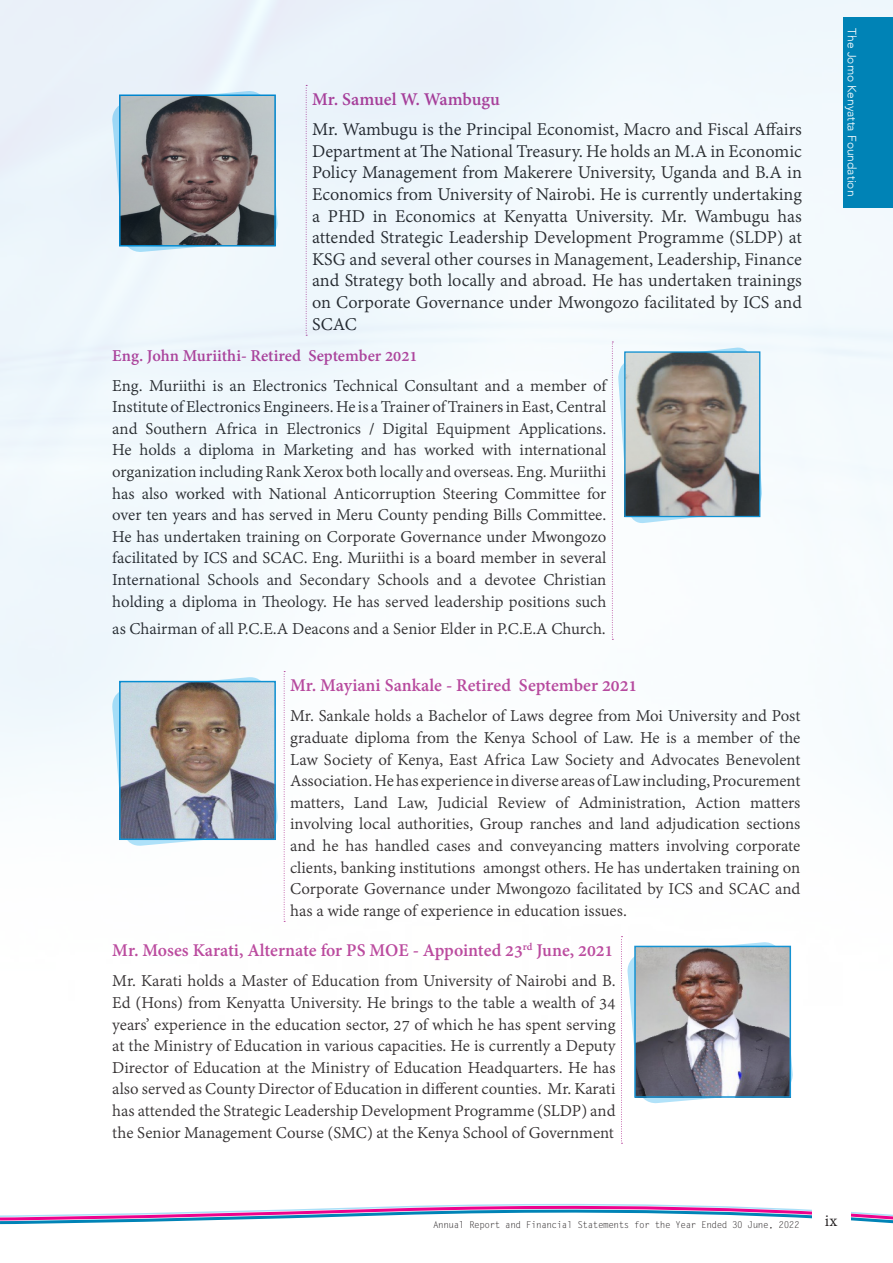
<style>
.page{position:relative;width:893px;height:1263px;background:#fff}
.page>*{position:absolute;margin:0;border:0;box-sizing:border-box;transform-origin:0 0}
.t1{font:19.5px/21.6px "Adobe Devanagari";color:#231f20;text-align:justify}
.t2{font:700 19.5px "Adobe Devanagari";color:#b53b96}
.t3{font:18px/21.6px "Adobe Devanagari";color:#231f20;text-align:justify}
.t4{font:700 18px "Adobe Devanagari";color:#b53b96}
.t5{font:300 12px "Avenir";color:#fff}
.t6{font:9.3px "Letter Gothic Std";letter-spacing:-.05em;color:#231f20}
</style>
<div class="page">
<img style="left:0;top:0;width:893px;height:1144px">
<svg style="left:0;top:1203px;width:893px;height:22px"></svg>
<div style="left:812px;top:1204px;width:38px;height:32px;background:#fff"></div>
<div style="left:844px;top:17px;width:49px;height:190px;background:#0083b6"></div>
<p class="t2" style="left:312px;top:88px;width:189px">Mr. Samuel W. Wambugu</p>
<p class="t1" style="left:312px;top:120px;width:491px">Mr. Wambugu is the Principal Economist, Macro and Fiscal Affairs Department at The National Treasury. He holds an M.A in Economic Policy Management from Makerere University, Uganda and B.A in Economics from University of Nairobi. He is currently undertaking a PHD in Economics at Kenyatta University. Mr. Wambugu has attended Strategic Leadership Development Programme (SLDP) at KSG and several other courses in Management, Leadership, Finance and Strategy both locally and abroad. He has undertaken trainings on Corporate Governance under Mwongozo facilitated by ICS and SCAC</p>
<p class="t4" style="left:112px;top:345px;width:307px">Eng. John Muriithi- Retired September 2021</p>
<p class="t3" style="left:112px;top:376px;width:496px">Eng. Muriithi is an Electronics Technical Consultant and a member of Institute of Electronics Engineers. He is a Trainer of Trainers in East, Central and Southern Africa in Electronics / Digital Equipment Applications.<br>He holds a diploma in Marketing and has worked with international organization including Rank Xerox both locally and overseas. Eng. Muriithi has also worked with National Anticorruption Steering Committee for over ten years and has served in Meru County pending Bills Committee.<br>He has undertaken training on Corporate Governance under Mwongozo facilitated by ICS and SCAC. Eng. Muriithi is a board member in several International Schools and Secondary Schools and a devotee Christian holding a diploma in Theology. He has served leadership positions such</p>
<p class="t3" style="left:112px;top:619px;width:495px">as Chairman of all P.C.E.A Deacons and a Senior Elder in P.C.E.A Church.</p>
<p class="t2" style="left:290px;top:674px;width:349px">Mr. Mayiani Sankale - Retired September 2021</p>
<p class="t3" style="left:290px;top:707px;width:512px">Mr. Sankale holds a Bachelor of Laws degree from Moi University and Post graduate diploma from the Kenya School of Law. He is a member of the Law Society of Kenya, East Africa Law Society and Advocates Benevolent Association. He has experience in diverse areas of Law including, Procurement matters, Land Law, Judicial Review of Administration, Action matters involving local authorities, Group ranches and land adjudication sections and he has handled cases and conveyancing matters involving corporate clients, banking institutions amongst others. He has undertaken training on Corporate Governance under Mwongozo facilitated by ICS and SCAC and has a wide range of experience in education issues.</p>
<p class="t2" style="left:112px;top:939px;width:503px">Mr. Moses Karati, Alternate for PS MOE - Appointed 23<sup>rd</sup> June, 2021</p>
<p class="t3" style="left:112px;top:972px;width:505px">Mr. Karati holds a Master of Education from University of Nairobi and B.<br>Ed (Hons) from Kenyatta University. He brings to the table a wealth of 34 years’ experience in the education sector, 27 of which he has spent serving at the Ministry of Education in various capacities. He is currently a Deputy Director of Education at the Ministry of Education Headquarters. He has also served as County Director of Education in different counties. Mr. Karati has attended the Strategic Leadership Development Programme (SLDP) and the Senior Management Course (SMC) at the Kenya School of Government</p>
<p class="t5" style="left:859px;top:28px;width:169px;rotate:90deg">The Jomo Kenyatta Foundation</p>
<p class="t6" style="left:433px;top:1219px;width:368px">Annual Report and Financial Statements for the Year Ended 30 June, 2022</p>
<p class="t3" style="left:825px;top:1212px;width:14px">ix</p>
</div>
